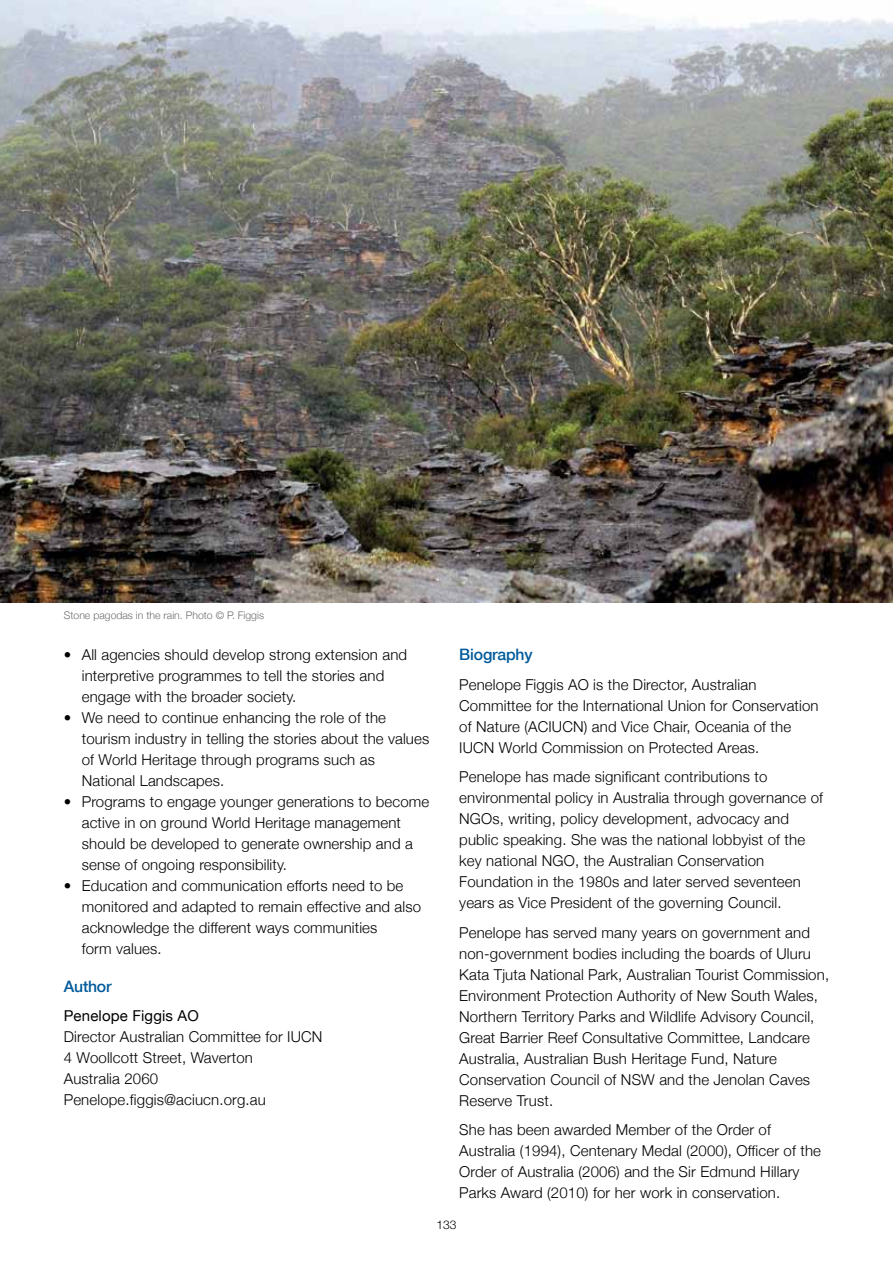
<style>
.page{position:relative;width:893px;height:1263px;background:#fff}
.page>*{position:absolute;margin:0;border:0;box-sizing:border-box;transform-origin:0 0}
.t1{font:500 15.75px "Helvetica Neue";letter-spacing:-.01em;color:#005a9b}
.t2{font:300 15px/21px "Helvetica Neue";letter-spacing:.01em;color:#000}
.t3{font:15px "Helvetica Neue";letter-spacing:.01em;color:#000}
.t4{font:300 12px "Helvetica Neue";color:#000}
.t5{font:300 10.5px "Helvetica Neue";color:#6d6e71}
</style>
<div class="page">
<img style="left:0;top:0;width:893px;height:603px">
<p class="t5" style="left:64px;top:609px;width:202px">Stone pagodas in the rain. Photo © P. Figgis</p>
<p class="t2" style="left:82px;top:644px;width:327px;text-indent:-18px">• All agencies should develop strong extension and interpretive programmes to tell the stories and engage with the broader society.</p>
<p class="t2" style="left:82px;top:707px;width:349px;text-indent:-18px">• We need to continue enhancing the role of the tourism industry in telling the stories about the values of World Heritage through programs such as National Landscapes.</p>
<p class="t2" style="left:82px;top:791px;width:349px;text-indent:-18px">• Programs to engage younger generations to become active in on ground World Heritage management should be developed to generate ownership and a sense of ongoing responsibility.</p>
<p class="t2" style="left:82px;top:875px;width:341px;text-indent:-18px">• Education and communication efforts need to be monitored and adapted to remain effective and also acknowledge the different ways communities<br>form values.</p>
<p class="t1" style="left:64px;top:977px;width:49px">Author</p>
<p class="t3" style="left:64px;top:1007px;width:137px">Penelope Figgis AO</p>
<p class="t2" style="left:64px;top:1026px;width:260px">Director Australian Committee for IUCN<br>4 Woollcott Street, Waverton<br>Australia 2060<br>Penelope.figgis@aciucn.org.au</p>
<p class="t1" style="left:459px;top:645px;width:75px">Biography</p>
<p class="t2" style="left:459px;top:674px;width:361px">Penelope Figgis AO is the Director, Australian Committee for the International Union for Conservation of Nature (ACIUCN) and Vice Chair, Oceania of the IUCN World Commission on Protected Areas.</p>
<p class="t2" style="left:459px;top:766px;width:365px">Penelope has made significant contributions to environmental policy in Australia through governance of NGOs, writing, policy development, advocacy and public speaking. She was the national lobbyist of the key national NGO, the Australian Conservation Foundation in the 1980s and later served seventeen years as Vice President of the governing Council.</p>
<p class="t2" style="left:459px;top:922px;width:371px">Penelope has served many years on government and non-government bodies including the boards of Uluru Kata Tjuta National Park, Australian Tourist Commission, Environment Protection Authority of New South Wales, Northern Territory Parks and Wildlife Advisory Council, Great Barrier Reef Consultative Committee, Landcare Australia, Australian Bush Heritage Fund, Nature Conservation Council of NSW and the Jenolan Caves Reserve Trust.</p>
<p class="t2" style="left:459px;top:1119px;width:363px">She has been awarded Member of the Order of Australia (1994), Centenary Medal (2000), Officer of the Order of Australia (2006) and the Sir Edmund Hillary Parks Award (2010) for her work in conservation.</p>
<p class="t4" style="left:436px;top:1217px;width:22px">133</p>
</div>
